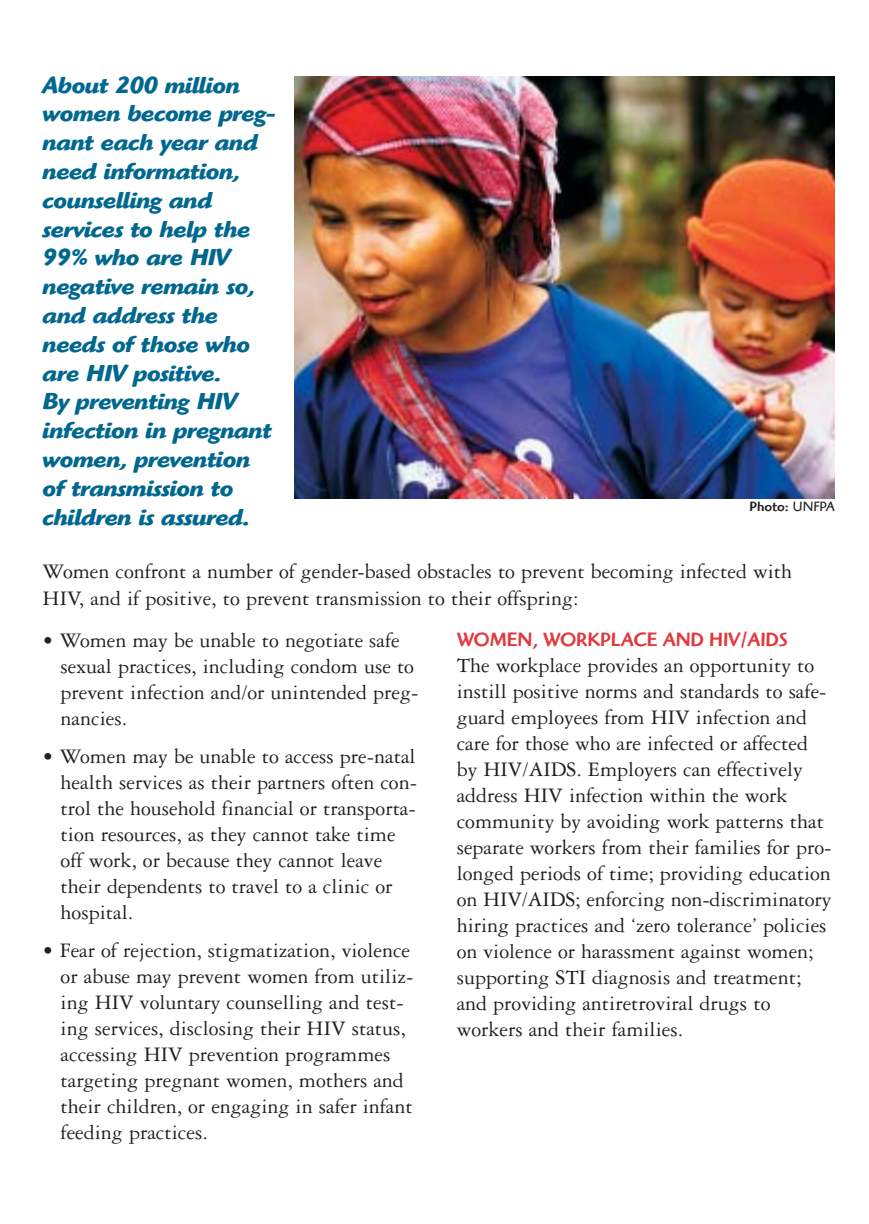
<style>
.page{position:relative;width:869px;height:1224px;background:#fff}
.page>*{position:absolute;margin:0;border:0;box-sizing:border-box;transform-origin:0 0}
.t1{font:italic 700 24px/28.8px "Highlander";letter-spacing:-.02em;color:#00678f}
.t2{font:22px/26px "Garamond Three";color:#231f20}
.t3{font:500 20px "Highlander";letter-spacing:-.01em;color:#e1393e}
.t4{font:500 14px "Highlander";color:#231f20}
.s1{font-weight:400}
</style>
<div class="page">
<img style="left:295px;top:77px;width:540px;height:421px">
<p class="t1" style="left:43px;top:73px;width:234px">About 200 million women become preg&shy;nant each year and need information, counselling and services to help the<br>99% who are HIV negative remain so, and address the needs of those who are HIV positive.<br>By preventing HIV infection in pregnant women, prevention of transmission to children is assured.</p>
<p class="t2" style="left:43px;top:560px;width:751px">Women confront a number of gender-based obstacles to prevent becoming infected with<br>HIV, and if positive, to prevent transmission to their offspring:</p>
<p class="t2" style="left:61px;top:629px;width:359px;text-indent:-18px">• Women may be unable to negotiate safe sexual practices, including condom use to prevent infection and/or unintended preg&shy;nancies.</p>
<p class="t2" style="left:61px;top:745px;width:358px;text-indent:-18px">• Women may be unable to access pre-natal health services as their partners often con&shy;trol the household financial or transporta&shy;tion resources, as they cannot take time off work, or because they cannot leave their dependents to travel to a clinic or hospital.</p>
<p class="t2" style="left:61px;top:939px;width:354px;text-indent:-18px">• Fear of rejection, stigmatization, violence or abuse may prevent women from utiliz&shy;ing HIV voluntary counselling and test&shy;ing services, disclosing their HIV status, accessing HIV prevention programmes targeting pregnant women, mothers and their children, or engaging in safer infant feeding practices.</p>
<p class="t4" style="left:750px;top:501px;width:87px">Photo: <span class="s1">UNFPA</span></p>
<p class="t3" style="left:457px;top:633px;width:333px">WOMEN, WORKPLACE AND HIV/AIDS</p>
<p class="t2" style="left:457px;top:654px;width:376px">The workplace provides an opportunity to instill positive norms and standards to safe&shy;guard employees from HIV infection and care for those who are infected or affected by HIV/AIDS. Employers can effectively address HIV infection within the work community by avoiding work patterns that separate workers from their families for pro&shy;longed periods of time; providing education on HIV/AIDS; enforcing non-discriminatory hiring practices and ‘zero tolerance’ policies on violence or harassment against women; supporting STI diagnosis and treatment; and providing antiretroviral drugs to workers and their families.</p>
</div>
